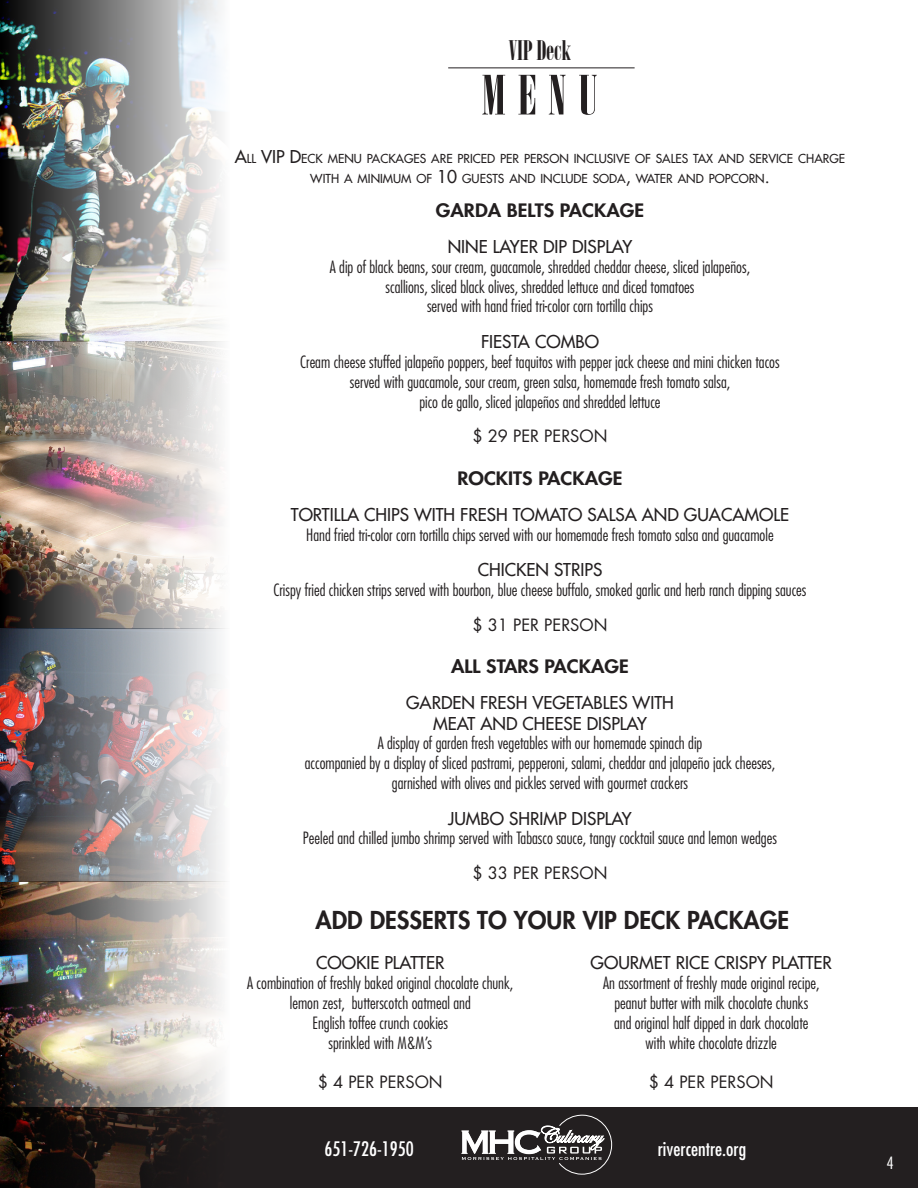
<style>
.page{position:relative;width:918px;height:1188px;background:#fff}
.page>*{position:absolute;margin:0;border:0;box-sizing:border-box;transform-origin:0 0}
.t1{font:54px "Onyx";color:#231f20;scale:1.1 1}
.t2{font:27px "Onyx";color:#231f20;scale:1.1 1}
.t3{font:800 24px "Futura Std";color:#231f20}
.t4{font:condensed 19.5px "Futura Std";color:#fff}
.HEADER_ONYX{font:800 18px "Futura Std";color:#231f20;scale:1.1 1}
.ITEM_FUTURA{font:500 17.25px "Futura Std";color:#231f20}
.DESCRIPTION_FUTURA{font:300 condensed 16.5px/19.8px "Futura Std";color:#231f20;text-align:center}
.DESCRIPTION_FUTURA-2{font:16.5px "Futura Std";color:#231f20}
.t5{font:300 condensed 16.5px "Futura Std";color:#fff;scale:1.1 1}
.ITALICS_FUTURA{font:500 12.15px/20.7px "Futura Std";color:#231f20;text-align:center}
.s1{font-size:17.25px}
</style>
<div class="page">
<div style="left:0;top:1107px;width:918px;height:81px;background:#231f20"></div>
<img style="left:0;top:0;width:226px;height:1188px">
<hr style="left:448px;top:68px;width:187px;height:1px;background:#231f20">
<svg style="left:461px;top:1115px;width:151px;height:60px"></svg>
<h2 class="t2" style="left:509px;top:35px;width:58px">VIP Deck</h2>
<h1 class="t1" style="left:482px;top:64px;width:107px">MENU</h1>
<p class="ITALICS_FUTURA" style="left:235px;top:148px;width:612px"><span class="s1">A</span>LL <span class="s1">VIP D</span>ECK MENU PACKAGES ARE PRICED PER PERSON INCLUSIVE OF SALES TAX AND SERVICE CHARGE<br>WITH A MINIMUM OF <span class="s1">10</span> GUESTS AND INCLUDE SODA<span class="s1">,</span> WATER AND POPCORN<span class="s1">.</span></p>
<p class="HEADER_ONYX" style="left:436px;top:199px;width:191px">GARDA BELTS PACKAGE</p>
<p class="ITEM_FUTURA" style="left:448px;top:236px;width:186px">NINE LAYER DIP DISPLAY</p>
<p class="DESCRIPTION_FUTURA" style="left:330px;top:257px;width:422px">A dip of black beans, sour cream, guacamole, shredded cheddar cheese, sliced jalapeños,</p>
<p class="DESCRIPTION_FUTURA" style="left:386px;top:277px;width:310px">scallions, sliced black olives, shredded lettuce and diced tomatoes</p>
<p class="DESCRIPTION_FUTURA" style="left:427px;top:296px;width:227px">served with hand fried tri-color corn tortilla chips</p>
<p class="ITEM_FUTURA" style="left:481px;top:331px;width:119px">FIESTA COMBO</p>
<p class="DESCRIPTION_FUTURA" style="left:300px;top:352px;width:481px">Cream cheese stuffed jalapeño poppers, beef taquitos with pepper jack cheese and mini chicken tacos</p>
<p class="DESCRIPTION_FUTURA" style="left:350px;top:372px;width:382px">served with guacamole, sour cream, green salsa, homemade fresh tomato salsa,</p>
<p class="DESCRIPTION_FUTURA" style="left:419px;top:392px;width:243px">pico de gallo, sliced jalapeños and shredded lettuce</p>
<p class="DESCRIPTION_FUTURA-2" style="left:472px;top:426px;width:137px">$ 29 PER PERSON</p>
<p class="HEADER_ONYX" style="left:458px;top:467px;width:151px">ROCKITS PACKAGE</p>
<p class="ITEM_FUTURA" style="left:291px;top:504px;width:500px">TORTILLA CHIPS WITH FRESH TOMATO SALSA AND GUACAMOLE</p>
<p class="DESCRIPTION_FUTURA" style="left:306px;top:525px;width:469px">Hand fried tri-color corn tortilla chips served with our homemade fresh tomato salsa and guacamole</p>
<p class="ITEM_FUTURA" style="left:478px;top:559px;width:126px">CHICKEN STRIPS</p>
<p class="DESCRIPTION_FUTURA" style="left:273px;top:580px;width:535px">Crispy fried chicken strips served with bourbon, blue cheese buffalo, smoked garlic and herb ranch dipping sauces</p>
<p class="DESCRIPTION_FUTURA-2" style="left:472px;top:614px;width:137px">$ 31 PER PERSON</p>
<p class="HEADER_ONYX" style="left:451px;top:655px;width:163px">ALL STARS PACKAGE</p>
<p class="ITEM_FUTURA" style="left:406px;top:692px;width:269px">GARDEN FRESH VEGETABLES WITH</p>
<p class="ITEM_FUTURA" style="left:433px;top:712px;width:215px">MEAT AND CHEESE DISPLAY</p>
<p class="DESCRIPTION_FUTURA" style="left:378px;top:733px;width:326px">A display of garden fresh vegetables with our homemade spinach dip</p>
<p class="DESCRIPTION_FUTURA" style="left:305px;top:753px;width:472px">accompanied by a display of sliced pastrami, pepperoni, salami, cheddar and jalapeño jack cheeses,</p>
<p class="DESCRIPTION_FUTURA" style="left:392px;top:773px;width:298px">garnished with olives and pickles served with gourmet crackers</p>
<p class="ITEM_FUTURA" style="left:448px;top:807px;width:185px">JUMBO SHRIMP DISPLAY</p>
<p class="DESCRIPTION_FUTURA" style="left:303px;top:828px;width:476px">Peeled and chilled jumbo shrimp served with Tabasco sauce, tangy cocktail sauce and lemon wedges</p>
<p class="DESCRIPTION_FUTURA-2" style="left:472px;top:863px;width:137px">$ 33 PER PERSON</p>
<p class="t3" style="left:316px;top:905px;width:475px">ADD DESSERTS TO YOUR VIP DECK PACKAGE</p>
<p class="ITEM_FUTURA" style="left:316px;top:952px;width:130px">COOKIE PLATTER</p>
<p class="DESCRIPTION_FUTURA" style="left:247px;top:973px;width:268px">A combination of freshly baked original chocolate chunk,</p>
<p class="DESCRIPTION_FUTURA" style="left:290px;top:993px;width:183px">lemon zest, butterscotch oatmeal and<br>English toffee crunch cookies</p>
<p class="DESCRIPTION_FUTURA" style="left:328px;top:1033px;width:105px">sprinkled with M&amp;M’s</p>
<p class="DESCRIPTION_FUTURA-2" style="left:318px;top:1072px;width:126px">$ 4 PER PERSON</p>
<p class="ITEM_FUTURA" style="left:591px;top:952px;width:243px">GOURMET RICE CRISPY PLATTER</p>
<p class="DESCRIPTION_FUTURA" style="left:603px;top:973px;width:218px">An assortment of freshly made original recipe,</p>
<p class="DESCRIPTION_FUTURA" style="left:614px;top:993px;width:195px">peanut butter with milk chocolate chunks</p>
<p class="DESCRIPTION_FUTURA" style="left:614px;top:1013px;width:196px">and original half dipped in dark chocolate with white chocolate drizzle</p>
<p class="DESCRIPTION_FUTURA-2" style="left:649px;top:1072px;width:126px">$ 4 PER PERSON</p>
<p class="t4" style="left:324px;top:1137px;width:91px">651-726-1950</p>
<p class="t4" style="left:658px;top:1137px;width:90px">rivercentre.org</p>
<p class="t5" style="left:886px;top:1153px;width:8px">4</p>
</div>
